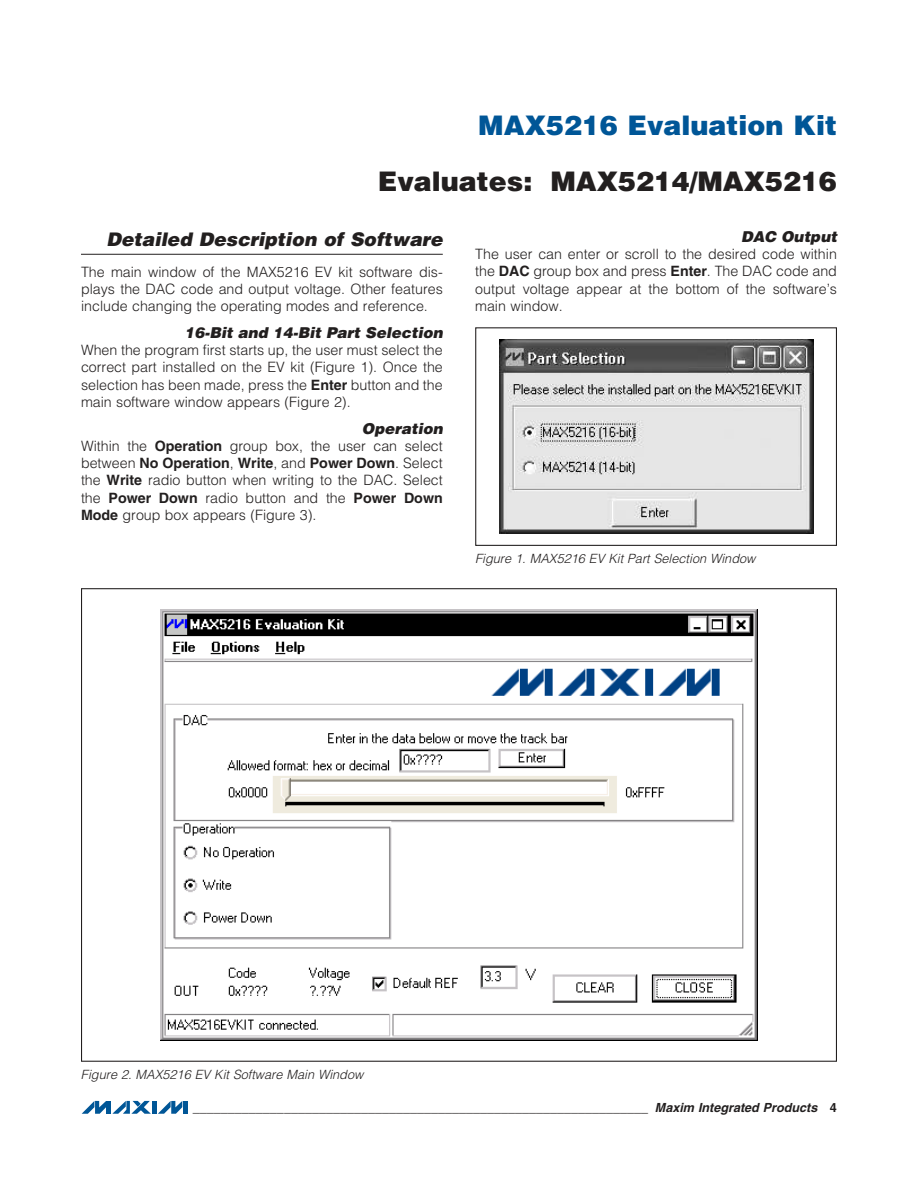
<style>
.page{position:relative;width:918px;height:1188px;background:#fff}
.page>*{position:absolute;margin:0;border:0;box-sizing:border-box;transform-origin:0 0}
.t1{font:27px "DTP Hel Bla";color:#221f1f}
.t2{font:27px "DTP Hel Bla";color:#005697}
.t3{font:18.75px "DTP Hel Bla Obl";color:#221f1f}
.t4{font:15px "DTP Hel Bla Obl";color:#221f1f}
.t5{font:14.25px/17.2px "DTP Hel Lig";color:#221f1f;text-align:justify}
.t6{font:14.25px "DTP Hel Bol";color:#221f1f}
.t7{font:12.75px "DTP Hel Lig Obl";color:#221f1f}
.t8{font:12.6px "DTP Hel Bol";color:#221f1f}
.s1{font-family:"DTP Hel Bol"}
.s2{font-family:"DTP Hel Lig"}
.s3{font-family:"DTP Hel Bol Obl"}
</style>
<div class="page">
<svg style="left:112px;top:1101px;width:39px;height:13px"></svg>
<svg style="left:82px;top:1101px;width:24px;height:13px"></svg>
<hr style="left:107px;top:1101px;width:4px;height:13px;background:#005697">
<hr style="left:152px;top:1101px;width:4px;height:13px;background:#005697">
<svg style="left:158px;top:1101px;width:24px;height:13px"></svg>
<hr style="left:183px;top:1101px;width:4px;height:13px;background:#005697">
<hr style="left:81px;top:254px;width:362px;height:1px;background:#221f1f">
<img style="left:161px;top:610px;width:596px;height:430px">
<img style="left:499px;top:339px;width:314px;height:195px">
<div style="left:475px;top:327px;width:362px;height:219px;border:1px solid #221f1f"></div>
<h1 class="t2" style="left:478px;top:113px;width:360px">MAX5216 Evaluation Kit</h1>
<h1 class="t1" style="left:378px;top:169px;width:461px">Evaluates: MAX5214/MAX5216</h1>
<h2 class="t3" style="left:107px;top:231px;width:338px">Detailed Description of Software</h2>
<p class="t5" style="left:81px;top:264px;width:363px">The main window of the MAX5216 EV kit software dis&shy;plays the DAC code and output voltage. Other features include changing the operating modes and reference.</p>
<p class="t4" style="left:184px;top:326px;width:260px">16-Bit and 14-Bit Part Selection</p>
<p class="t5" style="left:81px;top:342px;width:363px">When the program first starts up, the user must select the correct part installed on the EV kit (Figure 1). Once the selection has been made, press the <span class="s1">Enter</span> button and the main software window appears (Figure 2).</p>
<p class="t4" style="left:362px;top:422px;width:82px">Operation</p>
<p class="t5" style="left:81px;top:438px;width:363px">Within the <span class="s1">Operation</span> group box, the user can select</p>
<p class="t6" style="left:81px;top:457px;width:363px"><span class="s2">between</span> No Operation<span class="s2">,</span> Write<span class="s2">, and</span> Power Down<span class="s2">. Select</span></p>
<p class="t5" style="left:81px;top:473px;width:363px">the <span class="s1">Write</span> radio button when writing to the DAC. Select the <span class="s1">Power Down</span> radio button and the <span class="s1">Power Down Mode</span> group box appears (Figure 3).</p>
<p class="t4" style="left:741px;top:230px;width:97px">DAC Output</p>
<p class="t5" style="left:475px;top:247px;width:363px">The user can enter or scroll to the desired code within the <span class="s1">DAC</span> group box and press <span class="s1">Enter</span>. The DAC code and output voltage appear at the bottom of the software’s main window.</p>
<p class="t7" style="left:475px;top:553px;width:282px">Figure 1. MAX5216 EV Kit Part Selection Window</p>
<p class="t7" style="left:81px;top:1069px;width:284px">Figure 2. MAX5216 EV Kit Software Main Window</p>
<p class="t8" style="left:193px;top:1102px;width:646px">_________________________________________________________________ <span class="s3">Maxim Integrated Products</span> 4</p>
</div>
